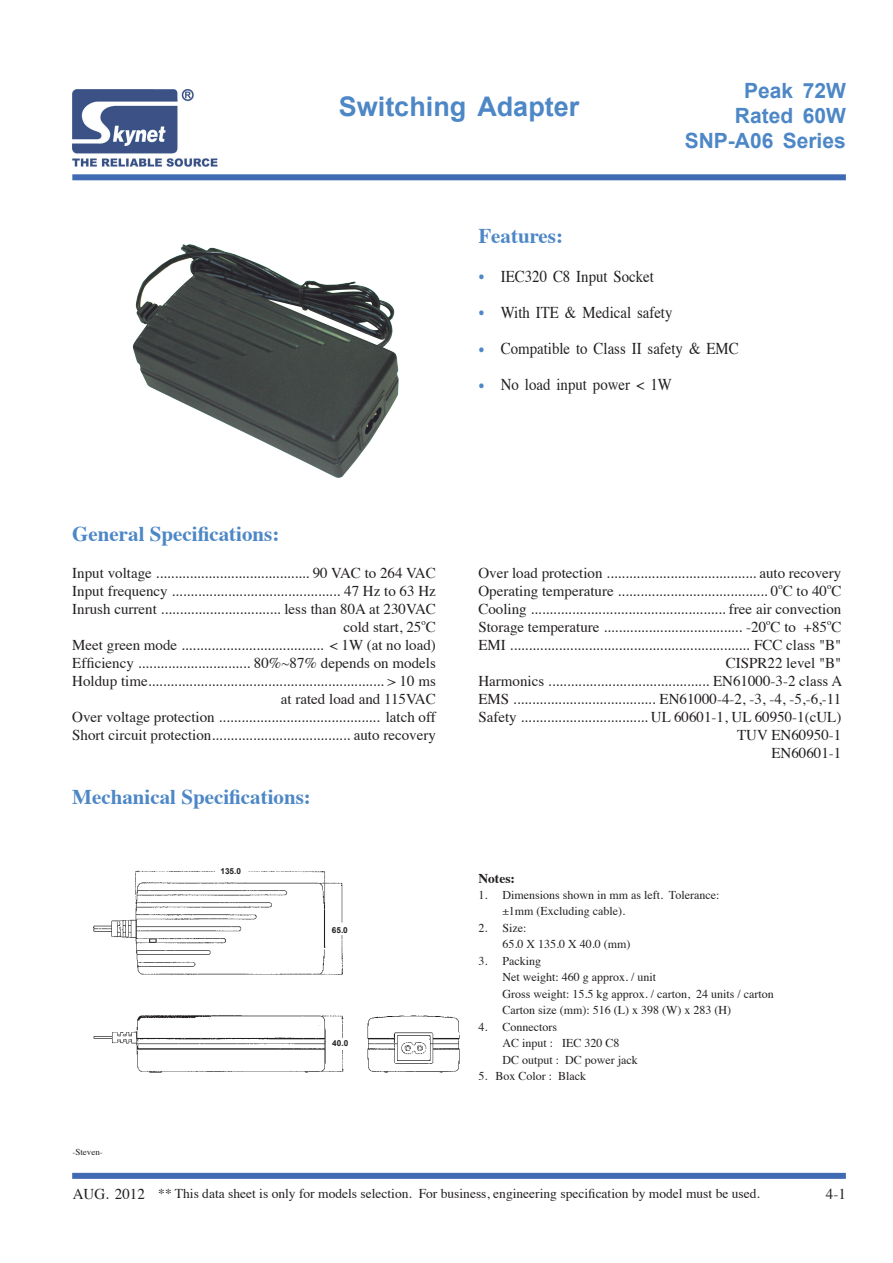
<style>
.page{position:relative;width:893px;height:1263px;background:#fff}
.page>*{position:absolute;margin:0;border:0;box-sizing:border-box;transform-origin:0 0}
.t1{font:700 27px "Arial";color:#4d87c6}
.t2{font:700 21px "Times";color:#4d87c6}
.t3{font:700 21px/25.2px "Arial";color:#4d87c6;text-align:right}
.t4{font:16.5px "Times";color:#231f20;scale:.9 1}
.t5{font:15px/18px "Times";color:#231f20;text-align:right}
.t6{font:13.5px "Times";color:#231f20}
.t7{font:700 13.5px "Times";color:#231f20}
.t8{font:12px/16.5px "Times";color:#231f20}
.t9{font:9px "Times";color:#231f20}
.t10{font:8.7px "Times";color:#231f20}
.t11{font:700 8.25px "Arial";color:#231f20}
.s1{font-family:"Arial";font-weight:700;font-size:11.25px;color:#4d87c6}
</style>
<div class="page">
<div style="left:72px;top:1173px;width:774px;height:6px;background:#406ab4"></div>
<div style="left:72px;top:174px;width:774px;height:6px;background:#406ab4"></div>
<img style="left:72px;top:89px;width:146px;height:78px">
<img style="left:93px;top:870px;width:367px;height:202px">
<img style="left:133px;top:244px;width:266px;height:234px">
<h1 class="t1" style="left:339px;top:89px;width:242px">Switching Adapter</h1>
<h2 class="t3" style="left:685px;top:78px;width:163px">Peak 72W<br>Rated 60W<br>SNP-A06 Series</h2>
<h2 class="t2" style="left:478px;top:216px;width:86px">Features:</h2>
<p class="t4" style="left:478px;top:261px;width:196px"><span class="s1">●</span> IEC320 C8 Input Socket</p>
<p class="t4" style="left:478px;top:297px;width:217px"><span class="s1">●</span> With ITE &amp; Medical safety</p>
<p class="t4" style="left:478px;top:333px;width:291px"><span class="s1">●</span> Compatible to Class II safety &amp; EMC</p>
<p class="t4" style="left:478px;top:369px;width:216px"><span class="s1">●</span> No load input power &lt; 1W</p>
<h2 class="t2" style="left:72px;top:513px;width:209px">General Specifications:</h2>
<p class="t5" style="left:72px;top:563px;width:365px">Input voltage ......................................... 90 VAC to 264 VAC Input frequency ............................................. 47 Hz to 63 Hz Inrush current ................................ less than 80A at 230VAC cold start, 25 C</p>
<p class="t10" style="left:421px;top:614px;width:6px">o</p>
<p class="t5" style="left:72px;top:635px;width:365px">Meet green mode ...................................... &lt; 1W (at no load)<br>Efficiency .............................. 80%~87% depends on models Holdup time............................................................... &gt; 10 ms at rated load and 115VAC<br>Over voltage protection ........................................... latch off Short circuit protection..................................... auto recovery</p>
<h2 class="t2" style="left:72px;top:777px;width:240px">Mechanical Specifications:</h2>
<p class="t9" style="left:72px;top:1143px;width:32px">-Steven-</p>
<p class="t11" style="left:220px;top:866px;width:22px">135.0</p>
<p class="t11" style="left:332px;top:925px;width:18px">65.0</p>
<p class="t11" style="left:332px;top:1038px;width:18px">40.0</p>
<p class="t5" style="left:478px;top:563px;width:365px;text-align:left">Over load protection ........................................ auto recovery<br>Operating temperature ........................................ 0 C to 40 C</p>
<p class="t10" style="left:778px;top:578px;width:6px">o</p>
<p class="t10" style="left:827px;top:578px;width:6px">o</p>
<p class="t5" style="left:478px;top:599px;width:365px;text-align:left">Cooling .................................................... free air convection<br>Storage temperature ..................................... -20 C to +85 C</p>
<p class="t10" style="left:766px;top:614px;width:6px">o</p>
<p class="t10" style="left:827px;top:614px;width:6px">o</p>
<p class="t5" style="left:478px;top:635px;width:365px">EMI ................................................................ FCC class "B" CISPR22 level "B"<br>Harmonics ........................................... EN61000-3-2 class A EMS ...................................... EN61000-4-2, -3, -4, -5,-6,-11<br>Safety .................................. UL 60601-1, UL 60950-1(cUL)<br>TUV EN60950-1<br>EN60601-1</p>
<p class="t7" style="left:478px;top:865px;width:38px">Notes:</p>
<p class="t8" style="left:502px;top:885px;width:218px;text-indent:-24px">1. Dimensions shown in mm as left. Tolerance: ±1mm (Excluding cable).</p>
<p class="t8" style="left:502px;top:918px;width:129px;text-indent:-24px">2. Size:<br>65.0 X 135.0 X 40.0 (mm)</p>
<p class="t8" style="left:502px;top:951px;width:273px;text-indent:-24px">3. Packing<br>Net weight: 460 g approx. / unit<br>Gross weight: 15.5 kg approx. / carton, 24 units / carton Carton size (mm): 516 (L) x 398 (W) x 283 (H)</p>
<p class="t8" style="left:502px;top:1017px;width:137px;text-indent:-24px">4. Connectors<br>AC input : IEC 320 C8<br>DC output : DC power jack</p>
<p class="t8" style="left:478px;top:1067px;width:109px">5. Box Color : Black</p>
<p class="t5" style="left:73px;top:1184px;width:74px">AUG. 2012</p>
<p class="t6" style="left:158px;top:1180px;width:603px">** This data sheet is only for models selection. For business, engineering specification by model must be used.</p>
<p class="t5" style="left:826px;top:1184px;width:21px">4-1</p>
</div>
